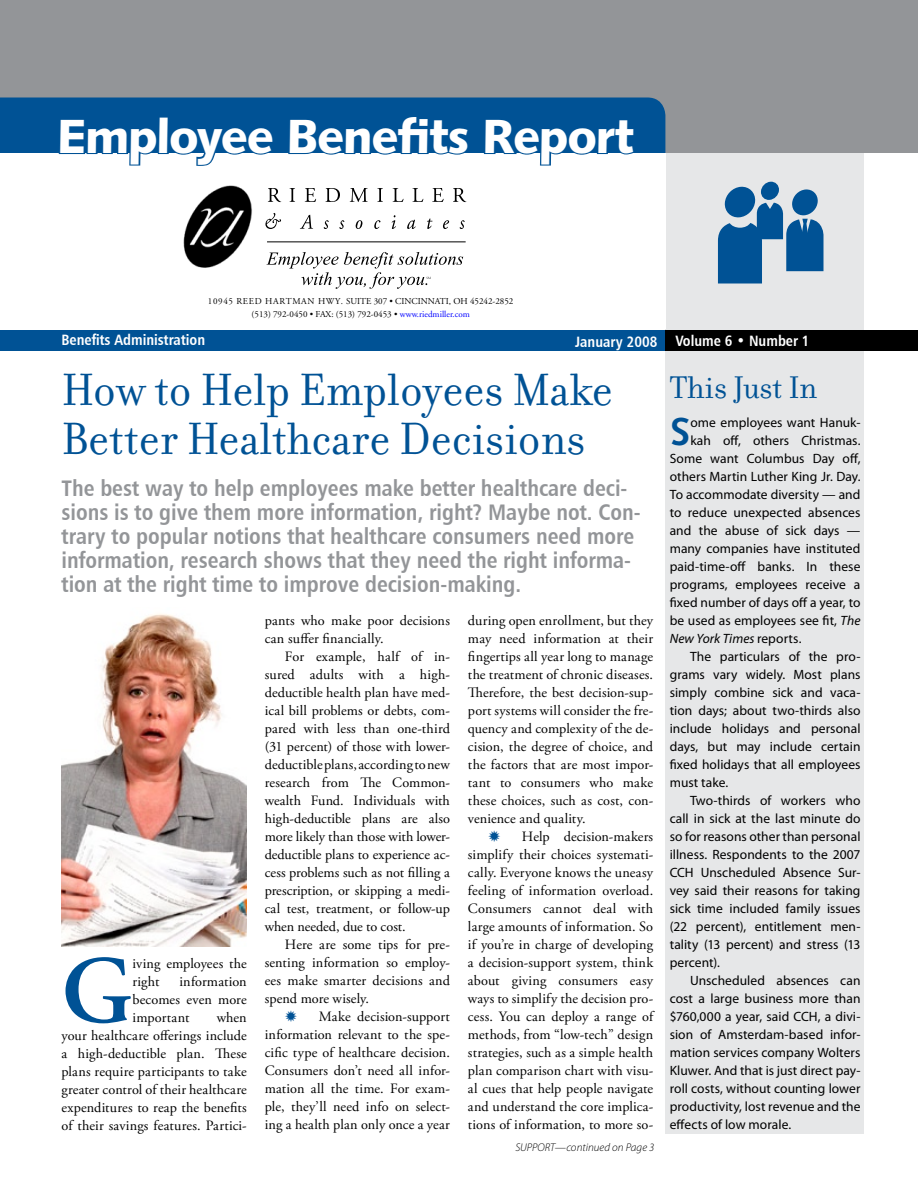
<style>
.page{position:relative;width:918px;height:1188px;background:#fff}
.page>*{position:absolute;margin:0;border:0;box-sizing:border-box;transform-origin:0 0}
.t1{font:600 95.7px "Adobe Garamond Pro";color:#005295}
.t2{font:48.75px/49.5px "Filosofia";color:#005295}
.t3{font:48px "Humanist 531 BT Black A";letter-spacing:-.025em;color:#fff}
.t4{font:39.15px "Humanist 531 BT Bold A";color:#005295}
.t5{font:33.75px "Filosofia";color:#005295}
.t6{font:22.5px/24px "Humanist 777 BT Bold Condensed B";color:#939598}
.t7{font:15px "Humanist 777 BT Bold Condensed B";color:#fff}
.t8{font:14.25px/18px "Adobe Garamond Pro";letter-spacing:.01em;color:#000;text-align:justify}
.t9{font:13.5px "Myriad Pro";letter-spacing:.005em;color:#000}
.t10{font:italic 13.5px "Myriad Pro";letter-spacing:.005em;color:#000}
.t11{font:italic 300 11.25px "Myriad Pro";color:#000}
.t12{font:9px/12.3px "Adobe Garamond";color:#000;text-align:center}
.s1{color:#00f}
.s2{font-style:italic}
.s3{font-style:normal}
</style>
<div class="page">
<div style="left:665px;top:135px;width:199px;height:999px;background:#e6e7e8"></div>
<div style="left:0;top:0;width:918px;height:153px;background:#939598"></div>
<div style="left:0;top:98px;width:665px;height:55px;background:#005295"></div>
<div style="left:761px;top:182px;width:18px;height:18px;background:#005295;border-radius:50%"></div>
<svg style="left:718px;top:186px;width:105px;height:98px"></svg>
<div style="left:0;top:330px;width:665px;height:21px;background:#005295"></div>
<div style="left:665px;top:330px;width:253px;height:21px;background:#000"></div>
<svg style="left:57px;top:114px;width:218px;height:52px"></svg>
<div style="left:287px;top:114px;width:184px;height:41px;background:#005295"></div>
<svg style="left:482px;top:116px;width:155px;height:50px"></svg>
<img style="left:62px;top:613px;width:185px;height:334px">
<img style="left:183px;top:185px;width:69px;height:83px">
<svg style="left:268px;top:188px;width:13px;height:14px"></svg>
<svg style="left:290px;top:188px;width:5px;height:14px"></svg>
<svg style="left:305px;top:188px;width:11px;height:14px"></svg>
<svg style="left:325px;top:188px;width:15px;height:14px"></svg>
<svg style="left:350px;top:188px;width:18px;height:14px"></svg>
<svg style="left:377px;top:188px;width:6px;height:14px"></svg>
<svg style="left:393px;top:188px;width:11px;height:14px"></svg>
<svg style="left:412px;top:188px;width:11px;height:14px"></svg>
<svg style="left:432px;top:188px;width:12px;height:14px"></svg>
<svg style="left:453px;top:188px;width:13px;height:14px"></svg>
<svg style="left:265px;top:213px;width:16px;height:16px"></svg>
<svg style="left:300px;top:215px;width:13px;height:14px"></svg>
<svg style="left:324px;top:220px;width:5px;height:9px"></svg>
<svg style="left:339px;top:220px;width:5px;height:9px"></svg>
<svg style="left:356px;top:220px;width:7px;height:9px"></svg>
<svg style="left:374px;top:220px;width:7px;height:9px"></svg>
<svg style="left:392px;top:215px;width:4px;height:14px"></svg>
<svg style="left:407px;top:220px;width:9px;height:9px"></svg>
<svg style="left:427px;top:218px;width:6px;height:11px"></svg>
<svg style="left:443px;top:220px;width:6px;height:9px"></svg>
<svg style="left:460px;top:220px;width:5px;height:9px"></svg>
<hr style="left:267px;top:241px;width:199px;height:1px;background:#000">
<svg style="left:266px;top:252px;width:197px;height:37px"></svg>
<h3 class="t3" style="left:57px;top:106px;width:578px">Employee Benefits Report</h3>
<p class="t12" style="left:208px;top:296px;width:307px">10945 REED HARTMAN HWY. SUITE 307 • CINCINNATI, OH 45242-2852 (513) 792-0450 • FAX: (513) 792-0453 • <span class="s1">www.riedmiller.com</span></p>
<p class="t7" style="left:61px;top:330px;width:145px">Benefits Administration</p>
<p class="t7" style="left:575px;top:332px;width:236px">January 2008 Volume 6 • Number 1</p>
<h2 class="t2" style="left:62px;top:366px;width:553px">How to Help Employees Make<br>Better Healthcare Decisions</h2>
<p class="t6" style="left:62px;top:475px;width:581px">The best way to help employees make better healthcare deci&shy;sions is to give them more information, right? Maybe not. Con&shy;trary to popular notions that healthcare consumers need more information, research shows that they need the right informa&shy;tion at the right time to improve decision-making.</p>
<h1 class="t1" style="left:62px;top:936px;width:73px">G</h1>
<p class="t8" style="left:133px;top:955px;width:116px">iving employees the right</p>
<p class="t8" style="left:133px;top:973px;width:116px;text-indent:47px">information becomes even more important</p>
<p class="t8" style="left:61px;top:1009px;width:187px;text-indent:155px">when your healthcare offerings include a high-deductible plan. These plans require participants to take greater control of their healthcare expenditures to reap the benefits of their savings features. Partici-</p>
<p class="t8" style="left:265px;top:612px;width:187px">pants who make poor decisions can suffer financially.</p>
<p class="t8" style="left:265px;top:648px;width:187px;text-indent:20px">For example, half of in&shy;sured adults with a high&shy;deductible health plan have med&shy;ical bill problems or debts, com&shy;pared with less than one-third (31 percent) of those with lower&shy;deductible plans, according to new research from The Common&shy;wealth Fund. Individuals with high-deductible plans are also more likely than those with lower&shy;deductible plans to experience ac&shy;cess problems such as not filling a prescription, or skipping a medi&shy;cal test, treatment, or follow-up when needed, due to cost.</p>
<p class="t8" style="left:265px;top:936px;width:187px;text-indent:20px">Here are some tips for pre&shy;senting information so employ&shy;ees make smarter decisions and spend more wisely.</p>
<p class="t8" style="left:265px;top:1008px;width:187px;text-indent:54px">Make decision-support information relevant to the spe&shy;cific type of healthcare decision.<br>Consumers don’t need all infor&shy;mation all the time. For exam&shy;ple, they’ll need info on select&shy;ing a health plan only once a year</p>
<p class="t8" style="left:468px;top:612px;width:187px">during open enrollment, but they may need information at their fingertips all year long to manage the treatment of chronic diseases.<br>Therefore, the best decision-sup&shy;port systems will consider the fre&shy;quency and complexity of the de&shy;cision, the degree of choice, and the factors that are most impor&shy;tant to consumers who make these choices, such as cost, con&shy;venience and quality.</p>
<p class="t8" style="left:468px;top:828px;width:187px;text-indent:54px">Help decision-makers simplify their choices systemati&shy;cally. Everyone knows the uneasy feeling of information overload.<br>Consumers cannot deal with large amounts of information. So if you’re in charge of developing a decision-support system, think about giving consumers easy ways to simplify the decision pro&shy;cess. You can deploy a range of methods, from “low-tech” design strategies, such as a simple health plan comparison chart with visu&shy;al cues that help people navigate and understand the core implica&shy;tions of information, to more so-</p>
<p class="t11" style="left:515px;top:1142px;width:140px">SUPPORT—continued on Page 3</p>
<h3 class="t5" style="left:670px;top:369px;width:149px">This Just In</h3>
<h3 class="t4" style="left:670px;top:407px;width:22px">S</h3>
<p class="t9" style="left:690px;top:415px;width:172px">ome employees want Hanuk-</p>
<p class="t9" style="left:690px;top:433px;width:172px">kah off, others Christmas.</p>
<p class="t9" style="left:670px;top:451px;width:192px">Some want Columbus Day off,</p>
<p class="t9" style="left:670px;top:469px;width:192px">others Martin Luther King Jr. Day.</p>
<p class="t9" style="left:670px;top:487px;width:192px">To accommodate diversity — and</p>
<p class="t9" style="left:670px;top:505px;width:192px">to reduce unexpected absences</p>
<p class="t9" style="left:670px;top:523px;width:192px">and the abuse of sick days —</p>
<p class="t9" style="left:670px;top:541px;width:192px">many companies have instituted</p>
<p class="t9" style="left:670px;top:559px;width:192px">paid-time-off banks. In these</p>
<p class="t9" style="left:670px;top:577px;width:192px">programs, employees receive a</p>
<p class="t9" style="left:670px;top:595px;width:192px">fixed number of days off a year, to</p>
<p class="t9" style="left:670px;top:613px;width:192px">be used as employees see fit, <span class="s2">The</span></p>
<p class="t10" style="left:670px;top:631px;width:133px">New York Times <span class="s3">reports.</span></p>
<p class="t9" style="left:690px;top:649px;width:172px">The particulars of the pro-</p>
<p class="t9" style="left:670px;top:667px;width:192px">grams vary widely. Most plans</p>
<p class="t9" style="left:670px;top:685px;width:192px">simply combine sick and vaca-</p>
<p class="t9" style="left:670px;top:703px;width:192px">tion days; about two-thirds also</p>
<p class="t9" style="left:670px;top:721px;width:192px">include holidays and personal</p>
<p class="t9" style="left:670px;top:739px;width:192px">days, but may include certain</p>
<p class="t9" style="left:670px;top:757px;width:192px">fixed holidays that all employees</p>
<p class="t9" style="left:670px;top:775px;width:60px">must take.</p>
<p class="t9" style="left:690px;top:793px;width:172px">Two-thirds of workers who</p>
<p class="t9" style="left:670px;top:811px;width:192px">call in sick at the last minute do</p>
<p class="t9" style="left:670px;top:829px;width:192px">so for reasons other than personal</p>
<p class="t9" style="left:670px;top:847px;width:192px">illness. Respondents to the 2007</p>
<p class="t9" style="left:670px;top:865px;width:192px">CCH Unscheduled Absence Sur-</p>
<p class="t9" style="left:670px;top:883px;width:192px">vey said their reasons for taking</p>
<p class="t9" style="left:670px;top:901px;width:192px">sick time included family issues</p>
<p class="t9" style="left:670px;top:919px;width:192px">(22 percent), entitlement men-</p>
<p class="t9" style="left:670px;top:937px;width:192px">tality (13 percent) and stress (13</p>
<p class="t9" style="left:670px;top:955px;width:52px">percent).</p>
<p class="t9" style="left:690px;top:973px;width:172px">Unscheduled absences can</p>
<p class="t9" style="left:670px;top:991px;width:192px">cost a large business more than</p>
<p class="t9" style="left:670px;top:1009px;width:192px">$760,000 a year, said CCH, a divi-</p>
<p class="t9" style="left:670px;top:1027px;width:192px">sion of Amsterdam-based infor-</p>
<p class="t9" style="left:670px;top:1045px;width:192px">mation services company Wolters</p>
<p class="t9" style="left:670px;top:1063px;width:192px">Kluwer. And that is just direct pay-</p>
<p class="t9" style="left:670px;top:1081px;width:192px">roll costs, without counting lower</p>
<p class="t9" style="left:670px;top:1099px;width:192px">productivity, lost revenue and the</p>
<p class="t9" style="left:670px;top:1117px;width:123px">effects of low morale.</p>
</div>
